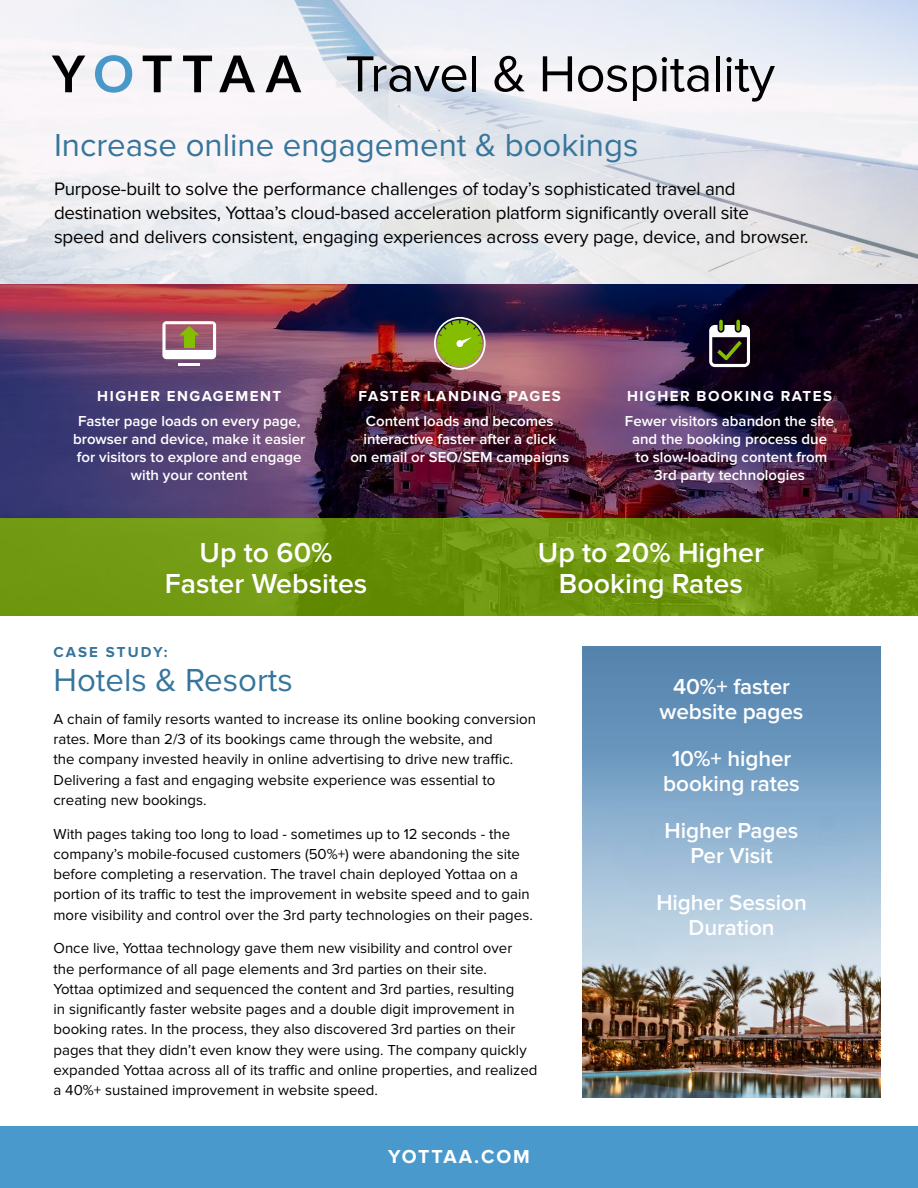
<style>
.page{position:relative;width:918px;height:1188px;background:#fff}
.page>*{position:absolute;margin:0;border:0;box-sizing:border-box;transform-origin:0 0}
.t1{font:52.5px "Proxima Nova";letter-spacing:-.01em;color:#000}
.t2{font:33px "Proxima Nova";color:#36759c}
.t3{font:600 28.5px/31.5px "Proxima Nova";color:#fff;text-align:center}
.t4{font:600 22.5px/25.5px "Proxima Nova";letter-spacing:-.005em;color:#fff;text-align:center}
.t5{font:700 19.5px "Proxima Nova";letter-spacing:.1em;color:#fff}
.t6{font:18.75px/24px "Proxima Nova";letter-spacing:-.01em;color:#000}
.t7{font:15px/20.2px "Proxima Nova";color:#000}
.t8{font:600 15px/18px "Proxima Nova";color:#fff;text-align:center}
.t9{font:700 15px "Proxima Nova";letter-spacing:.1em;color:#fff}
.t10{font:700 15px "Proxima Nova";letter-spacing:.135em;color:#36759c}
</style>
<div class="page">
<img style="left:582px;top:986px;width:299px;height:112px">
<svg style="left:582px;top:646px;width:299px;height:340px;background:#89abc7"></svg>
<svg style="left:0;top:0;width:918px;height:284px"></svg>
<svg style="left:52px;top:56px;width:33px;height:36px"></svg>
<svg style="left:95px;top:55px;width:37px;height:38px"></svg>
<svg style="left:143px;top:56px;width:29px;height:36px"></svg>
<svg style="left:183px;top:56px;width:29px;height:36px"></svg>
<svg style="left:219px;top:56px;width:36px;height:36px"></svg>
<svg style="left:265px;top:56px;width:36px;height:36px"></svg>
<img style="left:0;top:284px;width:918px;height:234px">
<svg style="left:709px;top:325px;width:41px;height:42px"></svg>
<svg style="left:736px;top:320px;width:4px;height:11px"></svg>
<svg style="left:719px;top:320px;width:4px;height:11px"></svg>
<hr style="left:179px;top:363px;width:21px;height:3px;background:#fff">
<svg style="left:162px;top:321px;width:54px;height:38px"></svg>
<div style="left:0;top:1126px;width:918px;height:62px;background:#4a99cc"></div>
<svg style="left:0;top:518px;width:918px;height:98px;background:#6e960e"></svg>
<svg style="left:434px;top:317px;width:52px;height:53px;background:#869b3a"></svg>
<h1 class="t1" style="left:345px;top:44px;width:431px">Travel &amp; Hospitality</h1>
<h2 class="t2" style="left:54px;top:126px;width:586px">Increase online engagement &amp; bookings</h2>
<p class="t6" style="left:54px;top:177px;width:756px">Purpose-built to solve the performance challenges of today’s sophisticated travel and destination websites, Yottaa’s cloud-based acceleration platform significantly overall site<br>speed and delivers consistent, engaging experiences across every page, device, and browser.</p>
<p class="t9" style="left:97px;top:387px;width:185px">HIGHER ENGAGEMENT</p>
<p class="t8" style="left:73px;top:413px;width:234px">Faster page loads on every page, browser and device, make it easier for visitors to explore and engage with your content</p>
<p class="t9" style="left:359px;top:387px;width:204px">FASTER LANDING PAGES</p>
<p class="t8" style="left:350px;top:413px;width:220px">Content loads and becomes interactive faster after a click<br>on email or SEO/SEM campaigns</p>
<p class="t9" style="left:627px;top:387px;width:207px">HIGHER BOOKING RATES</p>
<p class="t8" style="left:625px;top:413px;width:211px">Fewer visitors abandon the site and the booking process due to slow-loading content from<br>3rd party technologies</p>
<h3 class="t3" style="left:165px;top:537px;width:204px">Up to 60%<br>Faster Websites</h3>
<h3 class="t3" style="left:538px;top:537px;width:228px">Up to 20% Higher<br>Booking Rates</h3>
<p class="t10" style="left:54px;top:643px;width:116px">CASE STUDY:</p>
<h2 class="t2" style="left:54px;top:661px;width:241px">Hotels &amp; Resorts</h2>
<p class="t7" style="left:54px;top:709px;width:484px">A chain of family resorts wanted to increase its online booking conversion rates. More than 2/3 of its bookings came through the website, and<br>the company invested heavily in online advertising to drive new traffic.<br>Delivering a fast and engaging website experience was essential to creating new bookings.</p>
<p class="t7" style="left:54px;top:824px;width:481px">With pages taking too long to load - sometimes up to 12 seconds - the company’s mobile-focused customers (50%+) were abandoning the site before completing a reservation. The travel chain deployed Yottaa on a portion of its traffic to test the improvement in website speed and to gain more visibility and control over the 3rd party technologies on their pages.</p>
<p class="t7" style="left:54px;top:939px;width:485px">Once live, Yottaa technology gave them new visibility and control over<br>the performance of all page elements and 3rd parties on their site.<br>Yottaa optimized and sequenced the content and 3rd parties, resulting<br>in significantly faster website pages and a double digit improvement in booking rates. In the process, they also discovered 3rd parties on their pages that they didn’t even know they were using. The company quickly expanded Yottaa across all of its traffic and online properties, and realized a 40%+ sustained improvement in website speed.</p>
<h3 class="t5" style="left:388px;top:1145px;width:143px">YOTTAA.COM</h3>
<h3 class="t4" style="left:660px;top:674px;width:146px">40%+ faster website pages</h3>
<h3 class="t4" style="left:663px;top:746px;width:138px">10%+ higher booking rates</h3>
<h3 class="t4" style="left:665px;top:818px;width:135px">Higher Pages<br>Per Visit</h3>
<h3 class="t4" style="left:656px;top:890px;width:152px">Higher Session<br>Duration</h3>
</div>
